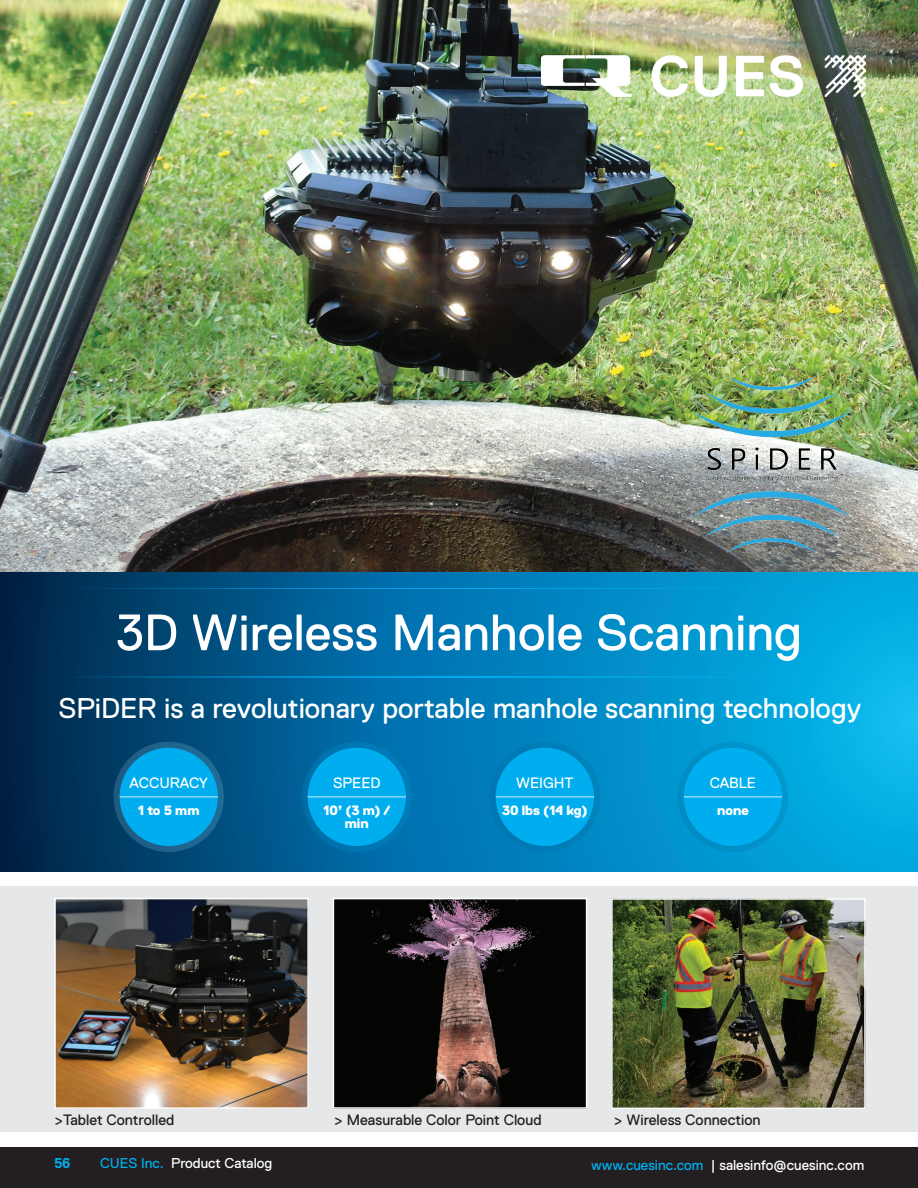
<style>
.page{position:relative;width:918px;height:1188px;background:#fff}
.page>*{position:absolute;margin:0;border:0;box-sizing:border-box;transform-origin:0 0}
.t1{font:51px "Replica Std";color:#fff}
.t2{font:28.5px "Replica Std";color:#fff}
.t3{font:15px "Replica Std";color:#231f20}
.t4{font:15px "Replica Std";color:#fff}
.t5{font:14.25px "Replica Std";color:#fff}
.t6{font:700 14.25px "Replica Std";color:#00aeef}
.t7{font:800 13.5px/13.5px "Replica Std";color:#fff;text-align:center}
.s1{color:#00aeef}
.s2{color:#231f20}
</style>
<div class="page">
<svg style="left:0;top:571px;width:918px;height:301px;background:#0173a8"></svg>
<div style="left:0;top:1147px;width:918px;height:41px;background:#231f20"></div>
<div style="left:0;top:887px;width:918px;height:245px;background:#e6e7e9"></div>
<img style="left:0;top:0;width:918px;height:571px">
<svg style="left:54px;top:588px;width:810px;height:1px"></svg>
<svg style="left:54px;top:677px;width:810px;height:1px"></svg>
<div style="left:120px;top:748px;width:98px;height:98px;background:#00aeef;border-radius:50%"></div>
<div style="left:114px;top:742px;width:110px;height:110px;border:6px solid #a4def8;border-radius:50%"></div>
<hr style="left:120px;top:797px;width:98px;height:1px;background:#fff">
<div style="left:308px;top:748px;width:98px;height:98px;background:#00aeef;border-radius:50%"></div>
<div style="left:302px;top:742px;width:110px;height:110px;border:6px solid #00a7e0;border-radius:50%"></div>
<hr style="left:308px;top:797px;width:98px;height:1px;background:#fff">
<div style="left:496px;top:748px;width:98px;height:98px;background:#00aeef;border-radius:50%"></div>
<div style="left:490px;top:742px;width:110px;height:110px;border:6px solid #006290;border-radius:50%"></div>
<hr style="left:496px;top:797px;width:98px;height:1px;background:#fff">
<div style="left:684px;top:748px;width:98px;height:98px;background:#00aeef;border-radius:50%"></div>
<div style="left:678px;top:742px;width:110px;height:110px;border:6px solid #006290;border-radius:50%"></div>
<hr style="left:684px;top:797px;width:98px;height:1px;background:#fff">
<img style="left:57px;top:901px;width:249px;height:205px">
<div style="left:54px;top:898px;width:255px;height:211px;border:2px solid #fff"></div>
<img style="left:336px;top:901px;width:248px;height:205px">
<div style="left:333px;top:898px;width:254px;height:211px;border:2px solid #fff"></div>
<img style="left:614px;top:901px;width:249px;height:205px">
<div style="left:611px;top:898px;width:255px;height:211px;border:2px solid #fff"></div>
<img style="left:656px;top:371px;width:242px;height:188px">
<img style="left:542px;top:47px;width:323px;height:61px">
<h1 class="t1" style="left:116px;top:604px;width:687px">3D Wireless Manhole Scanning</h1>
<h2 class="t2" style="left:58px;top:692px;width:804px">SPiDER is a revolutionary portable manhole scanning technology</h2>
<p class="t4" style="left:130px;top:774px;width:80px">ACCURACY</p>
<p class="t7" style="left:138px;top:804px;width:63px">1 to 5 mm</p>
<p class="t4" style="left:333px;top:774px;width:49px">SPEED</p>
<p class="t7" style="left:323px;top:803px;width:69px">10’ (3 m) / min</p>
<p class="t4" style="left:516px;top:774px;width:59px">WEIGHT</p>
<p class="t7" style="left:502px;top:804px;width:87px">30 lbs (14 kg)</p>
<p class="t4" style="left:710px;top:774px;width:48px">CABLE</p>
<p class="t7" style="left:717px;top:804px;width:33px">none</p>
<p class="t3" style="left:54px;top:1112px;width:121px">&gt;Tablet Controlled</p>
<p class="t3" style="left:334px;top:1112px;width:209px">&gt; Measurable Color Point Cloud</p>
<p class="t3" style="left:614px;top:1112px;width:148px">&gt; Wireless Connection</p>
<p class="t6" style="left:54px;top:1156px;width:18px">56</p>
<p class="t5" style="left:100px;top:1156px;width:174px"><span class="s1">CUES Inc.</span><span class="s2">,</span> Product Catalog</p>
<p class="t5" style="left:591px;top:1158px;width:275px"><span class="s1">www.cuesinc.com</span><span class="s2">,</span> | salesinfo@cuesinc.com</p>
</div>
